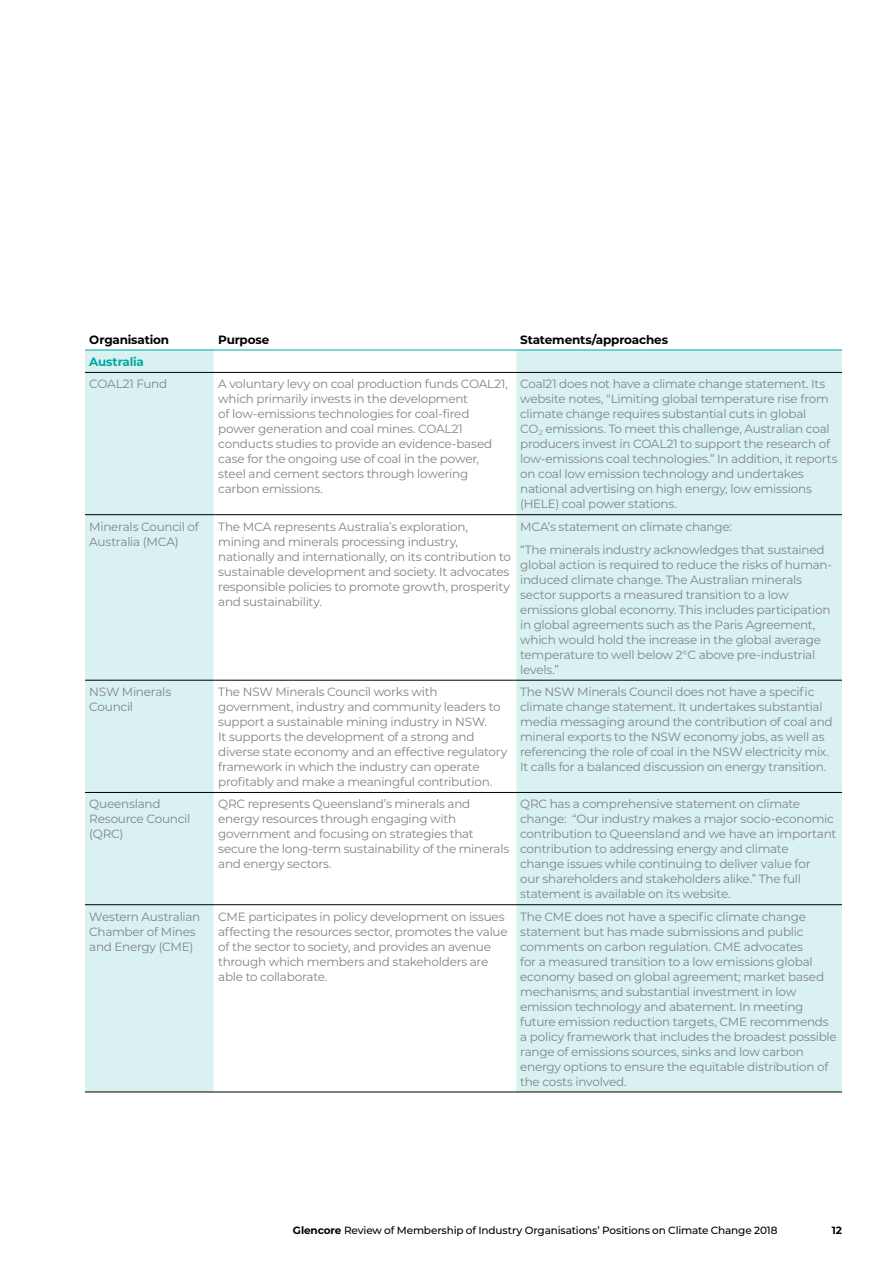
<style>
.page{position:relative;width:893px;height:1263px;background:#fff}
.page>*{position:absolute;margin:0;border:0;box-sizing:border-box;transform-origin:0 0}
.t1{font:12px/15px "Montserrat";letter-spacing:-.02em;color:#828386}
.t2{font:700 12px "Montserrat";letter-spacing:-.015em;color:#000}
.t3{font:700 12px "Montserrat";letter-spacing:-.02em;color:#00a8a2}
.t4{font:500 10.5px "Montserrat";letter-spacing:-.015em;color:#000}
.t5{font:700 10.5px "Montserrat";color:#000}
.s1{font-weight:700}
</style>
<div class="page">
<div style="left:85px;top:351px;width:757px;height:741px;background:#d9f2f1"></div>
<svg style="left:215px;top:351px;width:301px;height:741px"></svg>
<svg style="left:214px;top:351px;width:1px;height:21px"></svg>
<svg style="left:516px;top:351px;width:1px;height:21px"></svg>
<hr style="left:214px;top:373px;width:1px;height:141px;background:#fff">
<hr style="left:516px;top:373px;width:1px;height:141px;background:#fff">
<hr style="left:214px;top:515px;width:1px;height:165px;background:#fff">
<hr style="left:516px;top:515px;width:1px;height:165px;background:#fff">
<hr style="left:214px;top:680px;width:1px;height:112px;background:#fff">
<hr style="left:516px;top:680px;width:1px;height:112px;background:#fff">
<hr style="left:214px;top:793px;width:1px;height:111px;background:#fff">
<hr style="left:516px;top:793px;width:1px;height:111px;background:#fff">
<hr style="left:214px;top:905px;width:1px;height:187px;background:#fff">
<hr style="left:516px;top:905px;width:1px;height:187px;background:#fff">
<hr style="left:85px;top:372px;width:129px;height:1px;background:#000">
<hr style="left:214px;top:372px;width:302px;height:1px;background:#000">
<hr style="left:516px;top:372px;width:326px;height:1px;background:#000">
<hr style="left:85px;top:514px;width:129px;height:1px;background:#000">
<hr style="left:214px;top:514px;width:302px;height:1px;background:#000">
<hr style="left:516px;top:514px;width:326px;height:1px;background:#000">
<hr style="left:85px;top:680px;width:129px;height:1px;background:#000">
<hr style="left:214px;top:680px;width:302px;height:1px;background:#000">
<hr style="left:516px;top:680px;width:326px;height:1px;background:#000">
<hr style="left:85px;top:792px;width:129px;height:1px;background:#000">
<hr style="left:214px;top:792px;width:302px;height:1px;background:#000">
<hr style="left:516px;top:792px;width:326px;height:1px;background:#000">
<hr style="left:85px;top:904px;width:129px;height:1px;background:#000">
<hr style="left:214px;top:904px;width:302px;height:1px;background:#000">
<hr style="left:516px;top:904px;width:326px;height:1px;background:#000">
<hr style="left:85px;top:1092px;width:129px;height:1px;background:#000">
<hr style="left:214px;top:1092px;width:302px;height:1px;background:#000">
<hr style="left:516px;top:1092px;width:326px;height:1px;background:#000">
<hr style="left:85px;top:350px;width:129px;height:1px;background:#00a8a2">
<hr style="left:214px;top:350px;width:302px;height:1px;background:#00a8a2">
<hr style="left:516px;top:350px;width:326px;height:1px;background:#00a8a2">
<p class="t2" style="left:89px;top:331px;width:81px">Organisation</p>
<p class="t2" style="left:218px;top:331px;width:53px">Purpose</p>
<p class="t2" style="left:520px;top:331px;width:149px">Statements/approaches</p>
<p class="t3" style="left:89px;top:353px;width:56px">Australia</p>
<p class="t1" style="left:89px;top:376px;width:80px">COAL21 Fund</p>
<p class="t1" style="left:218px;top:376px;width:291px">A voluntary levy on coal production funds COAL21, which primarily invests in the development<br>of low-emissions technologies for coal-fired power generation and coal mines. COAL21 conducts studies to provide an evidence-based case for the ongoing use of coal in the power, steel and cement sectors through lowering carbon emissions.</p>
<p class="t1" style="left:520px;top:376px;width:319px">Coal21 does not have a climate change statement. Its website notes, "Limiting global temperature rise from climate change requires substantial cuts in global<br>CO<sub>2</sub> emissions. To meet this challenge, Australian coal producers invest in COAL21 to support the research of low-emissions coal technologies.” In addition, it reports on coal low emission technology and undertakes national advertising on high energy, low emissions (HELE) coal power stations.</p>
<p class="t1" style="left:89px;top:518px;width:111px">Minerals Council of<br>Australia (MCA)</p>
<p class="t1" style="left:218px;top:518px;width:294px">The MCA represents Australia’s exploration, mining and minerals processing industry, nationally and internationally, on its contribution to sustainable development and society. It advocates responsible policies to promote growth, prosperity and sustainability.</p>
<p class="t1" style="left:520px;top:514px;width:306px;line-height:23.2px">MCA’s statement on climate change:<br>“The minerals industry acknowledges that sustained</p>
<p class="t1" style="left:520px;top:557px;width:313px">global action is required to reduce the risks of human&shy;induced climate change. The Australian minerals sector supports a measured transition to a low emissions global economy. This includes participation in global agreements such as the Paris Agreement, which would hold the increase in the global average temperature to well below 2°C above pre-industrial levels.”</p>
<p class="t1" style="left:89px;top:684px;width:83px">NSW Minerals<br>Council</p>
<p class="t1" style="left:218px;top:684px;width:291px">The NSW Minerals Council works with government, industry and community leaders to support a sustainable mining industry in NSW.<br>It supports the development of a strong and diverse state economy and an effective regulatory framework in which the industry can operate profitably and make a meaningful contribution.</p>
<p class="t1" style="left:520px;top:684px;width:314px">The NSW Minerals Council does not have a specific climate change statement. It undertakes substantial media messaging around the contribution of coal and mineral exports to the NSW economy jobs, as well as referencing the role of coal in the NSW electricity mix.<br>It calls for a balanced discussion on energy transition.</p>
<p class="t1" style="left:89px;top:796px;width:103px">Queensland<br>Resource Council (QRC)</p>
<p class="t1" style="left:218px;top:796px;width:293px">QRC represents Queensland’s minerals and energy resources through engaging with government and focusing on strategies that secure the long-term sustainability of the minerals and energy sectors.</p>
<p class="t1" style="left:520px;top:796px;width:318px">QRC has a comprehensive statement on climate change: “Our industry makes a major socio-economic contribution to Queensland and we have an important contribution to addressing energy and climate<br>change issues while continuing to deliver value for<br>our shareholders and stakeholders alike.” The full statement is available on its website.</p>
<p class="t1" style="left:89px;top:908px;width:113px">Western Australian<br>Chamber of Mines and Energy (CME)</p>
<p class="t1" style="left:218px;top:908px;width:291px">CME participates in policy development on issues affecting the resources sector, promotes the value of the sector to society, and provides an avenue through which members and stakeholders are able to collaborate.</p>
<p class="t1" style="left:520px;top:908px;width:318px">The CME does not have a specific climate change statement but has made submissions and public comments on carbon regulation. CME advocates<br>for a measured transition to a low emissions global economy based on global agreement; market based mechanisms; and substantial investment in low emission technology and abatement. In meeting future emission reduction targets, CME recommends a policy framework that includes the broadest possible range of emissions sources, sinks and low carbon energy options to ensure the equitable distribution of the costs involved.</p>
<p class="t4" style="left:293px;top:1223px;width:486px"><span class="s1">Glencore</span> Review of Membership of Industry Organisations’ Positions on Climate Change 2018</p>
<p class="t5" style="left:832px;top:1222px;width:12px">12</p>
</div>
